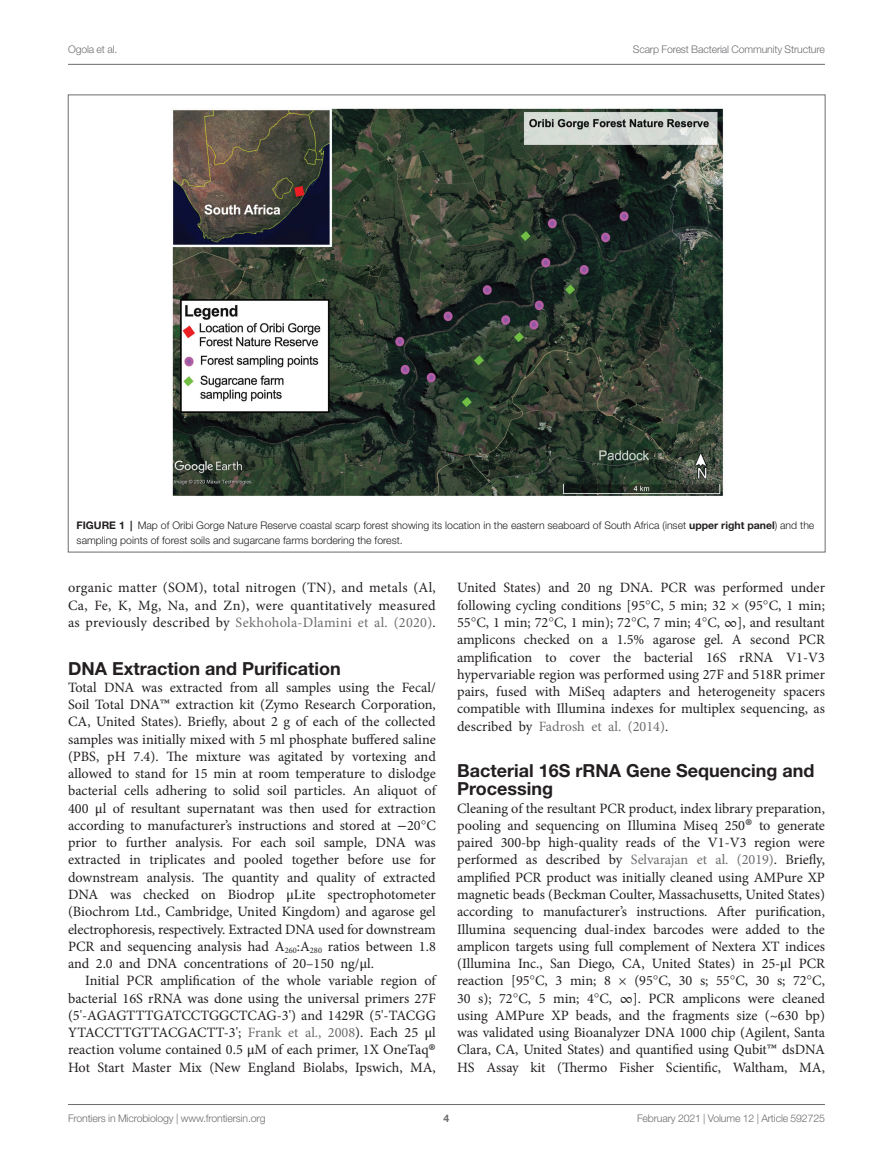
<style>
.page{position:relative;width:893px;height:1170px;background:#fff}
.page>*{position:absolute;margin:0;border:0;box-sizing:border-box;transform-origin:0 0}
.HEAD_2{font:700 18px/18.8px "Helvetica Neue LT Std";color:#231f20}
.TEXT_FLUSH{font:14.25px/17.2px "Minion Pro";color:#231f20;text-align:justify}
.TEXT{font:14.25px/17.2px "Minion Pro";color:#231f20;text-align:justify}
.FIG_LEG{font:300 10.5px/14.2px "Helvetica Neue LT Std";color:#231f20}
.t1{font:300 10.5px "Helvetica Neue LT Std";letter-spacing:-.015em;color:#6c6d70}
.t2{font:700 10.5px "Helvetica Neue LT Std";color:#6c6d70}
.s1{font-weight:700}
.s2{color:#6c6d70}
.s3{font-size:22.5px}
.s4{font-family:"STIX General"}
</style>
<div class="page">
<hr style="left:68px;top:64px;width:757px;height:1px;background:#6c6d70">
<hr style="left:68px;top:1104px;width:757px;height:1px;background:#6c6d70">
<img style="left:172px;top:108px;width:552px;height:388px">
<p class="t1" style="left:68px;top:42px;width:51px">Ogola et al.</p>
<p class="t1" style="left:633px;top:42px;width:193px">Scarp Forest Bacterial Community Structure</p>
<p class="FIG_LEG" style="left:77px;top:518px;width:739px"><span class="s1">FIGURE 1 |</span> Map of Oribi Gorge Nature Reserve coastal scarp forest showing its location in the eastern seaboard of South Africa (inset <span class="s1">upper right panel</span>) and the sampling points of forest soils and sugarcane farms bordering the forest.</p>
<p class="TEXT_FLUSH" style="left:68px;top:579px;width:369px">organic matter (SOM), total nitrogen (TN), and metals (Al, Ca, Fe, K, Mg, Na, and Zn), were quantitatively measured as previously described by <span class="s2">Sekhohola-Dlamini et al. (2020)</span>.</p>
<p class="HEAD_2" style="left:68px;top:658px;width:274px">DNA Extraction and Purification</p>
<p class="TEXT_FLUSH" style="left:68px;top:678px;width:369px">Total DNA was extracted from all samples using the Fecal/ Soil Total DNA<span class="s3">™</span> extraction kit (Zymo Research Corporation, CA, United States). Briefly, about 2 g of each of the collected samples was initially mixed with 5 ml phosphate buffered saline (PBS, pH 7.4). The mixture was agitated by vortexing and allowed to stand for 15 min at room temperature to dislodge bacterial cells adhering to solid soil particles. An aliquot of 400 <span class="s4">μ</span>l of resultant supernatant was then used for extraction according to manufacturer’s instructions and stored at <span class="s4">−</span>20<span class="s4">°</span>C prior to further analysis. For each soil sample, DNA was extracted in triplicates and pooled together before use for downstream analysis. The quantity and quality of extracted DNA was checked on Biodrop <span class="s4">μ</span>Lite spectrophotometer (Biochrom Ltd., Cambridge, United Kingdom) and agarose gel electrophoresis, respectively. Extracted DNA used for downstream PCR and sequencing analysis had A<sub>260</sub>:A<sub>280</sub> ratios between 1.8 and 2.0 and DNA concentrations of 20–150 ng/<span class="s4">μ</span>l.</p>
<p class="TEXT" style="left:68px;top:972px;width:369px;text-indent:17px">Initial PCR amplification of the whole variable region of bacterial 16S rRNA was done using the universal primers 27F (5'-AGAGTTTGATCCTGGCTCAG-3') and 1429R (5'-TACGG YTACCTTGTTACGACTT-3'; <span class="s2">Frank et al., 2008</span>). Each 25 <span class="s4">μ</span>l reaction volume contained 0.5 <span class="s4">μ</span>M of each primer, 1X OneTaq<span class="s3">® </span>Hot Start Master Mix (New England Biolabs, Ipswich, MA,</p>
<p class="TEXT" style="left:457px;top:579px;width:369px">United States) and 20 ng DNA. PCR was performed under following cycling conditions [95<span class="s4">°</span>C, 5 min; 32 × (95<span class="s4">°</span>C, 1 min; 55<span class="s4">°</span>C, 1 min; 72<span class="s4">°</span>C, 1 min); 72<span class="s4">°</span>C, 7 min; 4<span class="s4">°</span>C, <span class="s4">∞</span>], and resultant amplicons checked on a 1.5% agarose gel. A second PCR amplification to cover the bacterial 16S rRNA V1-V3 hypervariable region was performed using 27F and 518R primer pairs, fused with MiSeq adapters and heterogeneity spacers compatible with Illumina indexes for multiplex sequencing, as described by <span class="s2">Fadrosh et al. (2014)</span>.</p>
<p class="HEAD_2" style="left:457px;top:760px;width:359px">Bacterial 16S rRNA Gene Sequencing and<br>Processing</p>
<p class="TEXT_FLUSH" style="left:457px;top:799px;width:369px">Cleaning of the resultant PCR product, index library preparation, pooling and sequencing on Illumina Miseq 250<span class="s3">®</span> to generate paired 300-bp high-quality reads of the V1-V3 region were performed as described by <span class="s2">Selvarajan et al. (2019)</span>. Briefly, amplified PCR product was initially cleaned using AMPure XP magnetic beads (Beckman Coulter, Massachusetts, United States) according to manufacturer’s instructions. After purification, Illumina sequencing dual-index barcodes were added to the amplicon targets using full complement of Nextera XT indices (Illumina Inc., San Diego, CA, United States) in 25-<span class="s4">μ</span>l PCR reaction [95<span class="s4">°</span>C, 3 min; 8 × (95<span class="s4">°</span>C, 30 s; 55<span class="s4">°</span>C, 30 s; 72<span class="s4">°</span>C, 30 s); 72<span class="s4">°</span>C, 5 min; 4<span class="s4">°</span>C, <span class="s4">∞</span>]. PCR amplicons were cleaned using AMPure XP beads, and the fragments size (~630 bp) was validated using Bioanalyzer DNA 1000 chip (Agilent, Santa Clara, CA, United States) and quantified using Qubit<span class="s3">™</span> dsDNA HS Assay kit (Thermo Fisher Scientific, Waltham, MA,</p>
<p class="t1" style="left:68px;top:1111px;width:199px">Frontiers in Microbiology | www.frontiersin.org</p>
<p class="t2" style="left:444px;top:1111px;width:7px">4</p>
<p class="t1" style="left:637px;top:1111px;width:189px">February 2021 | Volume 12 | Article 592725</p>
</div>
